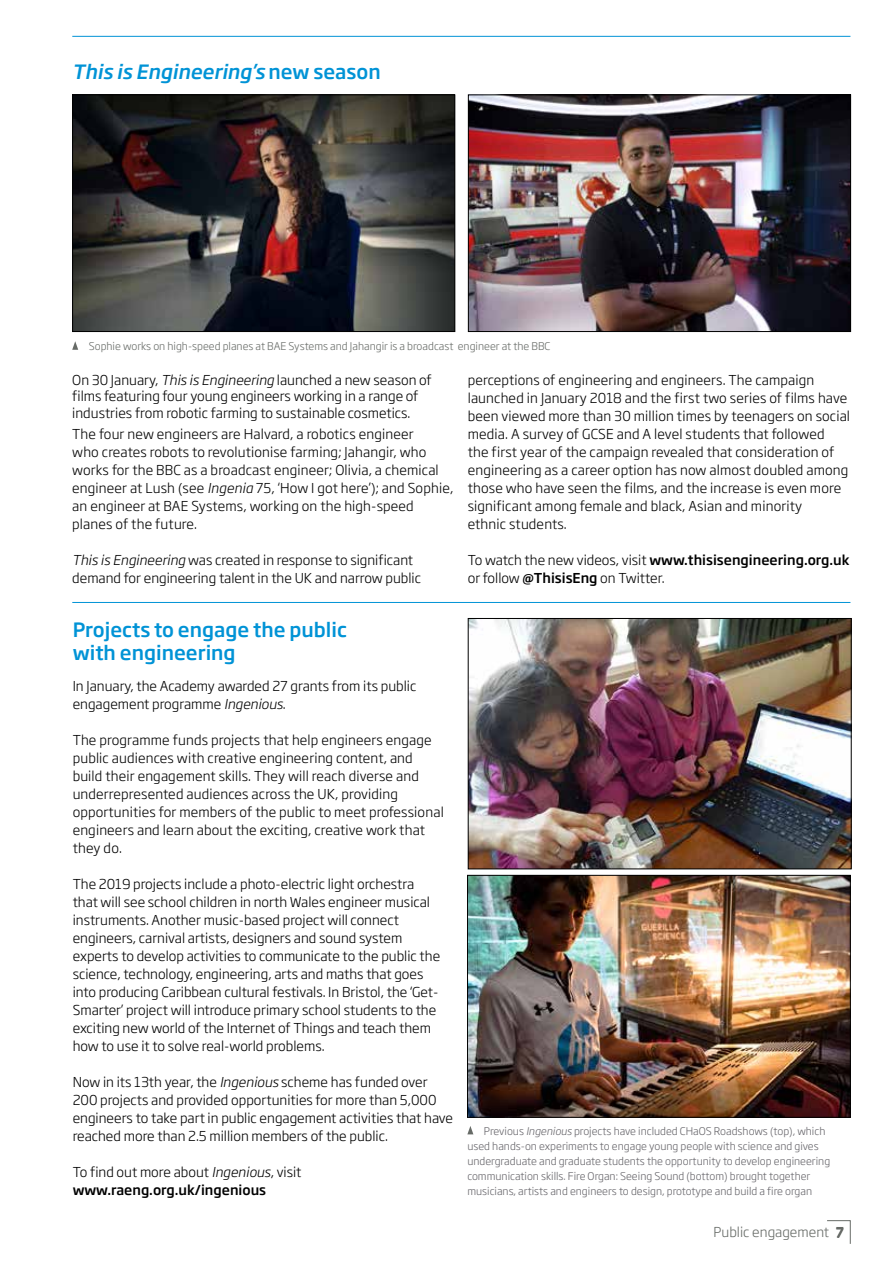
<style>
.page{position:relative;width:893px;height:1263px;background:#fff}
.page>*{position:absolute;margin:0;border:0;box-sizing:border-box;transform-origin:0 0}
.t1{font:500 19.5px/23.4px "Soho Gothic Pro";color:#0093d6}
.t2{font:italic 500 19.5px "Soho Gothic Pro";color:#0093d6}
.t3{font:300 13.5px/18px "Soho Gothic Pro";color:#000}
.t4{font:500 13.5px/18px "Soho Gothic Pro";color:#000}
.t5{font:300 13.5px "Soho Gothic Pro";color:#676b67}
.t6{font:300 10.5px/15px "Soho Gothic Pro";color:#66656a}
.t7{font:300 10.5px "Soho Gothic Pro";color:#676b67}
.s1{font-style:normal}
.s2{font-style:italic}
.s3{font-weight:300}
.s4{font-weight:300;font-style:italic}
.s5{font-weight:500}
</style>
<div class="page">
<svg style="left:827px;top:1220px;width:24px;height:24px"></svg>
<img style="left:74px;top:97px;width:379px;height:233px">
<div style="left:72px;top:95px;width:383px;height:237px;border:1px solid #000"></div>
<hr style="left:72px;top:602px;width:778px;height:1px;background:#0093d6">
<svg style="left:72px;top:341px;width:6px;height:9px"></svg>
<svg style="left:467px;top:1126px;width:6px;height:8px"></svg>
<img style="left:470px;top:97px;width:379px;height:233px">
<div style="left:468px;top:95px;width:383px;height:237px;border:1px solid #000"></div>
<img style="left:469px;top:877px;width:379px;height:238px">
<div style="left:467px;top:875px;width:383px;height:242px;border:1px solid #000"></div>
<hr style="left:72px;top:36px;width:778px;height:1px;background:#0093d6">
<img style="left:470px;top:620px;width:379px;height:247px">
<div style="left:468px;top:618px;width:383px;height:251px;border:1px solid #000"></div>
<h1 class="t2" style="left:72px;top:56px;width:310px">This is Engineering’s <span class="s1">new season</span></h1>
<p class="t7" style="left:89px;top:338px;width:463px">Sophie works on high-speed planes at BAE Systems and Jahangir is a broadcast engineer at the BBC</p>
<p class="t3" style="left:72px;top:370px;width:361px;line-height:16.5px">On 30 January, <span class="s2">This is Engineering</span> launched a new season of films featuring four young engineers working in a range of industries from robotic farming to sustainable cosmetics.</p>
<p class="t3" style="left:72px;top:424px;width:383px">The four new engineers are Halvard, a robotics engineer<br>who creates robots to revolutionise farming; Jahangir, who works for the BBC as a broadcast engineer; Olivia, a chemical engineer at Lush (see <span class="s2">Ingenia</span> 75, ‘How I got here’); and Sophie, an engineer at BAE Systems, working on the high-speed planes of the future.</p>
<p class="t3" style="left:72px;top:550px;width:350px"><span class="s2">This is Engineering</span> was created in response to significant demand for engineering talent in the UK and narrow public</p>
<h1 class="t1" style="left:73px;top:616px;width:276px">Projects to engage the public with engineering</h1>
<p class="t3" style="left:73px;top:676px;width:345px">In January, the Academy awarded 27 grants from its public engagement programme <span class="s2">Ingenious</span>.</p>
<p class="t3" style="left:73px;top:730px;width:373px">The programme funds projects that help engineers engage public audiences with creative engineering content, and build their engagement skills. They will reach diverse and underrepresented audiences across the UK, providing opportunities for members of the public to meet professional engineers and learn about the exciting, creative work that they do.</p>
<p class="t3" style="left:73px;top:874px;width:369px">The 2019 projects include a photo-electric light orchestra that will see school children in north Wales engineer musical instruments. Another music-based project will connect engineers, carnival artists, designers and sound system experts to develop activities to communicate to the public the science, technology, engineering, arts and maths that goes into producing Caribbean cultural festivals. In Bristol, the ‘Get-Smarter’ project will introduce primary school students to the exciting new world of the Internet of Things and teach them how to use it to solve real-world problems.</p>
<p class="t3" style="left:73px;top:1072px;width:382px">Now in its 13th year, the <span class="s2">Ingenious</span> scheme has funded over 200 projects and provided opportunities for more than 5,000 engineers to take part in public engagement activities that have reached more than 2.5 million members of the public.</p>
<p class="t4" style="left:73px;top:1162px;width:230px"><span class="s3">To find out more about</span> <span class="s4">Ingenious</span><span class="s3">, visit </span>www.raeng.org.uk/ingenious</p>
<p class="t3" style="left:468px;top:370px;width:384px">perceptions of engineering and engineers. The campaign launched in January 2018 and the first two series of films have been viewed more than 30 million times by teenagers on social media. A survey of GCSE and A level students that followed<br>the first year of the campaign revealed that consideration of engineering as a career option has now almost doubled among those who have seen the films, and the increase is even more significant among female and black, Asian and minority<br>ethnic students.</p>
<p class="t3" style="left:468px;top:550px;width:383px">To watch the new videos, visit <span class="s5">www.thisisengineering.org.uk </span>or follow <span class="s5">@ThisisEng</span> on Twitter.</p>
<p class="t6" style="left:467px;top:1123px;width:364px;text-indent:17px">Previous <span class="s2">Ingenious</span> projects have included CHaOS Roadshows (top), which used hands-on experiments to engage young people with science and gives undergraduate and graduate students the opportunity to develop engineering communication skills. Fire Organ: Seeing Sound (bottom) brought together musicians, artists and engineers to design, prototype and build a fire organ</p>
<p class="t5" style="left:714px;top:1222px;width:132px">Public engagement <span class="s5">7</span></p>
</div>
